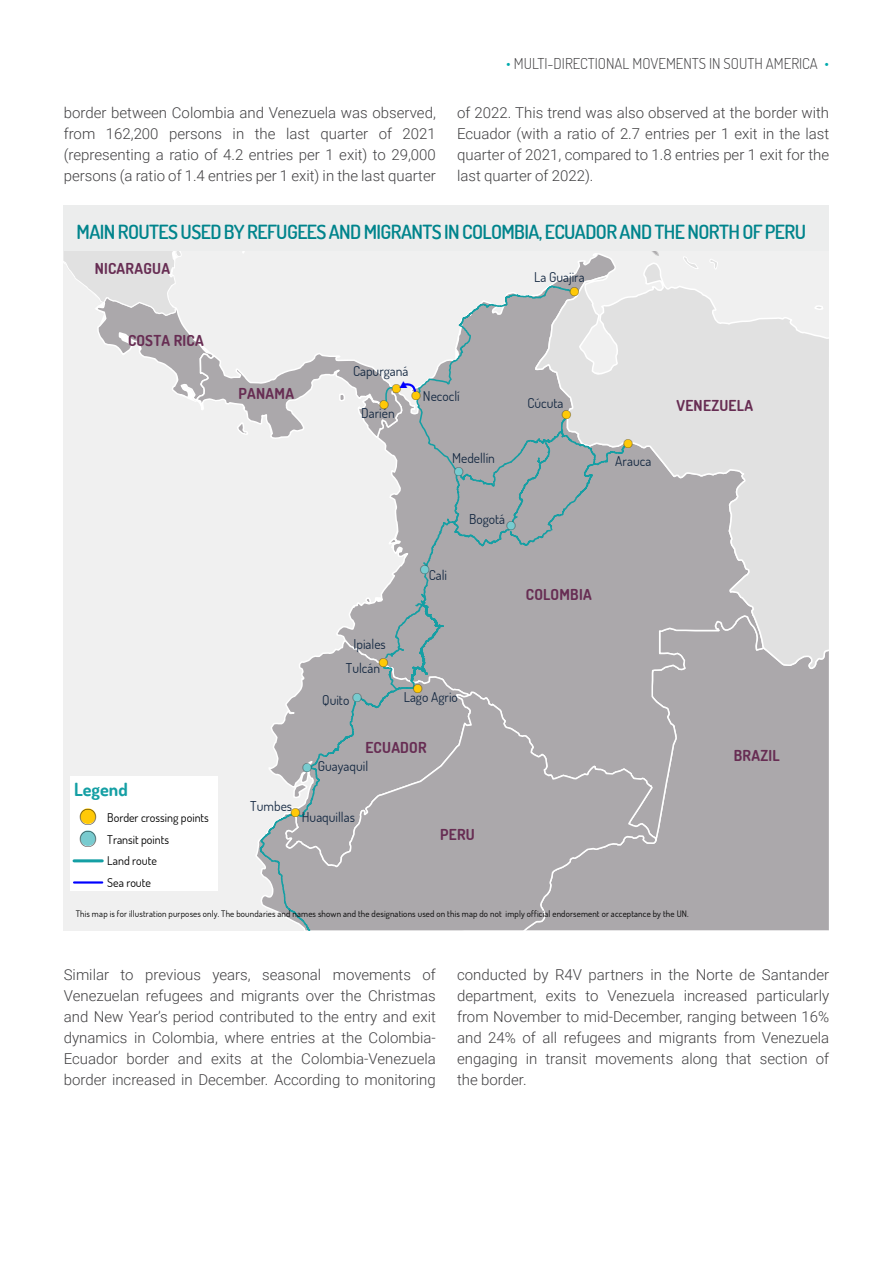
<style>
.page{position:relative;width:893px;height:1263px;background:#fff}
.page>*{position:absolute;margin:0;border:0;box-sizing:border-box;transform-origin:0 0}
.t1{font:600 19.5px "Dosis";letter-spacing:-.03em;color:#00848c}
.t2{font:700 18.15px "Dosis";color:#149fa4}
.t3{font:700 15.15px "Dosis";letter-spacing:.015em;color:#672d53}
.t4{font:300 15px/21px "Roboto";color:#414042;text-align:justify}
.t5{font:300 15px "Dosis";color:#414042}
.t6{font:13.5px "Dosis";color:#152942}
.t7{font:12.45px "ESRI Default Marker";color:#ffc907}
.t8{font:12.45px "ESRI Default Marker";color:#78cbcf}
.t9{font:12.45px "ESRI Default Marker";color:#00f}
.t10{font:12px "Dosis";color:#000}
.t11{font:9px "Dosis";letter-spacing:.015em;color:#000}
.s1{color:#00aaad}
.s2{font-family:"ESRI Default Marker";font-size:22.65px;color:#ffc907}
.s3{font-family:"ESRI Default Marker";font-size:22.65px}
.s4{font-family:"ESRI Default Marker";font-size:22.65px;color:#78cbcf}
.s5{color:#000}
.s6{font-family:"ESRI Default Marker";font-size:12.45px;color:#ffc907}
.s7{font-family:"ESRI Default Marker";font-size:12.45px;color:#000}
</style>
<div class="page">
<div style="left:658px;top:670px;width:171px;height:260px;background:#aba8ab"></div>
<svg style="left:632px;top:251px;width:133px;height:595px;background:#b0adb0"></svg>
<div style="left:632px;top:691px;width:26px;height:239px;background:#aba8ab"></div>
<svg style="left:632px;top:262px;width:197px;height:408px;background:#d3d3d3"></svg>
<svg style="left:683px;top:256px;width:16px;height:13px"></svg>
<svg style="left:709px;top:259px;width:9px;height:11px"></svg>
<svg style="left:64px;top:251px;width:568px;height:679px"></svg>
<div style="left:64px;top:206px;width:765px;height:45px;background:#eceded"></div>
<p class="t5" style="left:506px;top:54px;width:324px"><span class="s1">•</span> MULTI-DIRECTIONAL MOVEMENTS IN SOUTH AMERICA <span class="s1">•</span></p>
<p class="t4" style="left:64px;top:101px;width:374px">border between Colombia and Venezuela was observed, from 162,200 persons in the last quarter of 2021 (representing a ratio of 4.2 entries per 1 exit) to 29,000 persons (a ratio of 1.4 entries per 1 exit) in the last quarter</p>
<p class="t4" style="left:457px;top:101px;width:374px">of 2022. This trend was also observed at the border with Ecuador (with a ratio of 2.7 entries per 1 exit in the last quarter of 2021, compared to 1.8 entries per 1 exit for the last quarter of 2022).</p>
<h1 class="t1" style="left:77px;top:219px;width:731px">MAIN ROUTES USED BY REFUGEES AND MIGRANTS IN COLOMBIA, ECUADOR AND THE NORTH OF PERU</h1>
<p class="t3" style="left:95px;top:258px;width:77px">NICARAGUA</p>
<p class="t3" style="left:128px;top:331px;width:77px">COSTA RICA</p>
<p class="t2" style="left:74px;top:778px;width:55px">Legend</p>
<p class="t10" style="left:80px;top:809px;width:130px"><span class="s2">!</span><span class="s3">(</span> Border crossing points</p>
<p class="t10" style="left:80px;top:831px;width:90px"><span class="s4">!</span><span class="s3">(</span> Transit points</p>
<p class="t10" style="left:107px;top:853px;width:51px">Land route</p>
<p class="t10" style="left:107px;top:875px;width:45px">Sea route</p>
<p class="t6" style="left:534px;top:268px;width:52px">La Guajira</p>
<p class="t7" style="left:570px;top:285px;width:10px">!<span class="s5">(</span></p>
<p class="t3" style="left:239px;top:384px;width:57px">PANAMA</p>
<p class="t6" style="left:353px;top:362px;width:57px">Capurganá</p>
<p class="t9" style="left:399px;top:377px;width:10px">#</p>
<p class="t7" style="left:392px;top:381px;width:10px">!<span class="s5">(</span></p>
<p class="t6" style="left:412px;top:387px;width:50px"><span class="s6">!</span><span class="s7">(</span> Necoclí</p>
<p class="t7" style="left:380px;top:398px;width:10px">!<span class="s5">(</span></p>
<p class="t6" style="left:361px;top:404px;width:35px">Darién</p>
<p class="t6" style="left:452px;top:450px;width:44px">Medellín</p>
<p class="t8" style="left:454px;top:465px;width:10px">!<span class="s5">(</span></p>
<p class="t6" style="left:527px;top:395px;width:38px">Cúcuta</p>
<p class="t7" style="left:562px;top:407px;width:10px">!<span class="s5">(</span></p>
<p class="t8" style="left:421px;top:563px;width:10px">!<span class="s5">(</span></p>
<p class="t6" style="left:429px;top:566px;width:20px">Cali</p>
<p class="t6" style="left:469px;top:510px;width:38px">Bogotá</p>
<p class="t8" style="left:507px;top:518px;width:10px">!<span class="s5">(</span></p>
<p class="t3" style="left:526px;top:585px;width:67px">COLOMBIA</p>
<p class="t6" style="left:354px;top:635px;width:34px">Ipiales</p>
<p class="t7" style="left:379px;top:655px;width:10px">!<span class="s5">(</span></p>
<p class="t6" style="left:346px;top:659px;width:36px">Tulcán</p>
<p class="t7" style="left:414px;top:681px;width:10px">!<span class="s5">(</span></p>
<p class="t6" style="left:322px;top:691px;width:29px">Quito</p>
<p class="t6" style="left:404px;top:688px;width:56px">Lago Agrio</p>
<p class="t8" style="left:353px;top:690px;width:10px">!<span class="s5">(</span></p>
<p class="t3" style="left:366px;top:737px;width:63px">ECUADOR</p>
<p class="t6" style="left:318px;top:757px;width:52px">Guayaquil</p>
<p class="t8" style="left:303px;top:760px;width:10px">!<span class="s5">(</span></p>
<p class="t6" style="left:250px;top:798px;width:43px">Tumbes</p>
<p class="t7" style="left:291px;top:806px;width:10px">!<span class="s5">(</span></p>
<p class="t6" style="left:302px;top:808px;width:55px">Huaquillas</p>
<p class="t3" style="left:440px;top:824px;width:36px">PERU</p>
<p class="t7" style="left:624px;top:437px;width:10px">!<span class="s5">(</span></p>
<p class="t6" style="left:615px;top:452px;width:37px">Arauca</p>
<p class="t3" style="left:677px;top:396px;width:78px">VENEZUELA</p>
<p class="t3" style="left:734px;top:745px;width:47px">BRAZIL</p>
<p class="t11" style="left:76px;top:908px;width:614px">This map is for illustration purposes only. The boundaries and names shown and the designations used on this map do not imply official endorsement or acceptance by the UN.</p>
<p class="t4" style="left:64px;top:964px;width:374px">Similar to previous years, seasonal movements of Venezuelan refugees and migrants over the Christmas and New Year’s period contributed to the entry and exit dynamics in Colombia, where entries at the Colombia-Ecuador border and exits at the Colombia-Venezuela border increased in December. According to monitoring</p>
<p class="t4" style="left:457px;top:964px;width:374px">conducted by R4V partners in the Norte de Santander department, exits to Venezuela increased particularly from November to mid-December, ranging between 16% and 24% of all refugees and migrants from Venezuela engaging in transit movements along that section of the border.</p>
</div>
